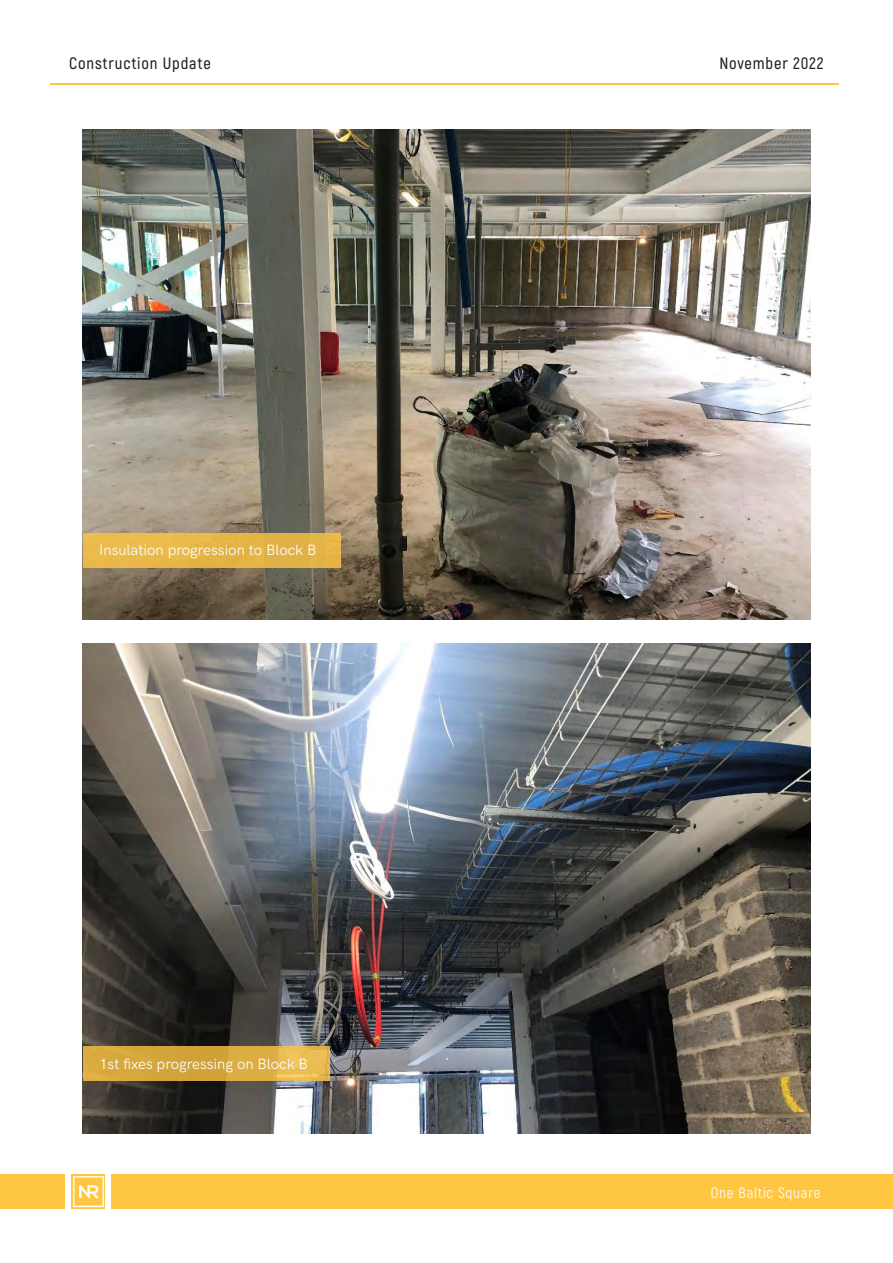
<style>
.page{position:relative;width:893px;height:1263px;background:#fff}
.page>*{position:absolute;margin:0;border:0;box-sizing:border-box;transform-origin:0 0}
.t1{font:600 16.5px "Akrobat";letter-spacing:.05em;color:#202323}
.t2{font:15px "HK Grotesk Regular Legacy";color:#fff}
.t3{font:15px "Akrobat";letter-spacing:.05em;color:#fff}
</style>
<div class="page">
<hr style="left:50px;top:83px;width:788px;height:1px;background:#ffc641">
<div style="left:112px;top:1175px;width:781px;height:34px;background:#ffc641"></div>
<img style="left:72px;top:1175px;width:33px;height:34px">
<div style="left:0;top:1175px;width:65px;height:34px;background:#ffc641"></div>
<img style="left:83px;top:643px;width:727px;height:490px">
<img style="left:83px;top:130px;width:727px;height:490px">
<div style="left:83px;top:533px;width:257px;height:34px;background:#e7b647"></div>
<svg style="left:83px;top:1046px;width:247px;height:34px;background:#daac41"></svg>
<p class="t1" style="left:69px;top:54px;width:143px">Construction Update</p>
<p class="t2" style="left:99px;top:539px;width:219px">Insulation progression to Block B</p>
<p class="t2" style="left:99px;top:1052px;width:210px">1st fixes progressing on Block B</p>
<p class="t1" style="left:719px;top:54px;width:106px">November 2022</p>
<p class="t3" style="left:711px;top:1184px;width:111px">One Baltic Square</p>
</div>
